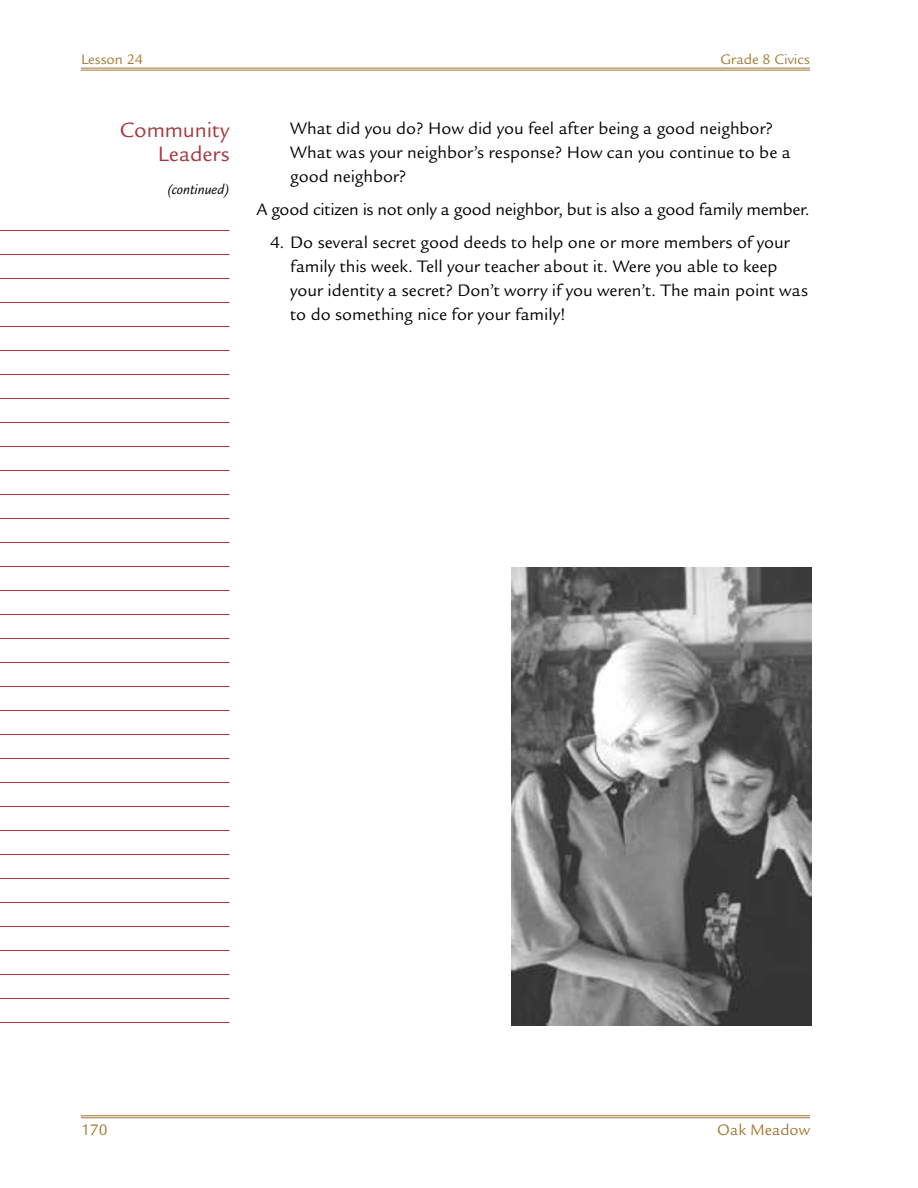
<style>
.page{position:relative;width:918px;height:1188px;background:#fff}
.page>*{position:absolute;margin:0;border:0;box-sizing:border-box;transform-origin:0 0}
.t1{font:22.5px/24px "Legacy Sans Std";letter-spacing:-.005em;color:#a7353c;text-align:right}
.t2{font:18px/24px "Legacy Sans Std";color:#000}
.t3{font:16.5px "Legacy Sans Std";color:#a27734}
.t4{font:15px "Legacy Sans Std";color:#a27734}
.t5{font:italic 15px "Legacy Sans Std";color:#000}
</style>
<div class="page">
<hr style="left:81px;top:1115px;width:729px;height:1px;background:#a27734">
<hr style="left:81px;top:1117px;width:729px;height:1px;background:#a27734">
<hr style="left:0;top:230px;width:230px;height:1px;background:#a7353c">
<hr style="left:0;top:254px;width:230px;height:1px;background:#a7353c">
<hr style="left:0;top:278px;width:230px;height:1px;background:#a7353c">
<hr style="left:0;top:302px;width:230px;height:1px;background:#a7353c">
<hr style="left:0;top:326px;width:230px;height:1px;background:#a7353c">
<hr style="left:0;top:350px;width:230px;height:1px;background:#a7353c">
<hr style="left:0;top:374px;width:230px;height:1px;background:#a7353c">
<hr style="left:0;top:398px;width:230px;height:1px;background:#a7353c">
<hr style="left:0;top:422px;width:230px;height:1px;background:#a7353c">
<hr style="left:0;top:446px;width:230px;height:1px;background:#a7353c">
<hr style="left:0;top:470px;width:230px;height:1px;background:#a7353c">
<hr style="left:0;top:494px;width:230px;height:1px;background:#a7353c">
<hr style="left:0;top:518px;width:230px;height:1px;background:#a7353c">
<hr style="left:0;top:542px;width:230px;height:1px;background:#a7353c">
<hr style="left:0;top:566px;width:230px;height:1px;background:#a7353c">
<hr style="left:0;top:590px;width:230px;height:1px;background:#a7353c">
<hr style="left:0;top:614px;width:230px;height:1px;background:#a7353c">
<hr style="left:0;top:638px;width:230px;height:1px;background:#a7353c">
<hr style="left:0;top:662px;width:230px;height:1px;background:#a7353c">
<hr style="left:0;top:686px;width:230px;height:1px;background:#a7353c">
<hr style="left:0;top:710px;width:230px;height:1px;background:#a7353c">
<hr style="left:0;top:734px;width:230px;height:1px;background:#a7353c">
<hr style="left:0;top:758px;width:230px;height:1px;background:#a7353c">
<hr style="left:0;top:782px;width:230px;height:1px;background:#a7353c">
<hr style="left:0;top:806px;width:230px;height:1px;background:#a7353c">
<hr style="left:0;top:830px;width:230px;height:1px;background:#a7353c">
<hr style="left:0;top:854px;width:230px;height:1px;background:#a7353c">
<hr style="left:0;top:878px;width:230px;height:1px;background:#a7353c">
<hr style="left:0;top:902px;width:230px;height:1px;background:#a7353c">
<hr style="left:0;top:926px;width:230px;height:1px;background:#a7353c">
<hr style="left:0;top:950px;width:230px;height:1px;background:#a7353c">
<hr style="left:0;top:974px;width:230px;height:1px;background:#a7353c">
<hr style="left:0;top:998px;width:230px;height:1px;background:#a7353c">
<hr style="left:0;top:1022px;width:230px;height:1px;background:#a7353c">
<hr style="left:81px;top:68px;width:729px;height:1px;background:#a27734">
<hr style="left:81px;top:70px;width:729px;height:1px;background:#a27734">
<img style="left:511px;top:568px;width:301px;height:457px">
<p class="t4" style="left:81px;top:51px;width:63px">Lesson 24</p>
<p class="t4" style="left:721px;top:51px;width:91px">Grade 8 Civics</p>
<p class="t1" style="left:120px;top:118px;width:111px">Community<br>Leaders</p>
<p class="t5" style="left:167px;top:181px;width:64px">(continued)</p>
<p class="t2" style="left:290px;top:116px;width:502px">What did you do? How did you feel after being a good neighbor?<br>What was your neighbor’s response? How can you continue to be a good neighbor?</p>
<p class="t2" style="left:256px;top:197px;width:555px">A good citizen is not only a good neighbor, but is also a good family member.</p>
<p class="t2" style="left:290px;top:230px;width:519px;text-indent:-20px">4. Do several secret good deeds to help one or more members of your family this week. Tell your teacher about it. Were you able to keep your identity a secret? Don’t worry if you weren’t. The main point was to do something nice for your family!</p>
<p class="t3" style="left:81px;top:1120px;width:28px">170</p>
<p class="t3" style="left:717px;top:1120px;width:94px">Oak Meadow</p>
</div>
